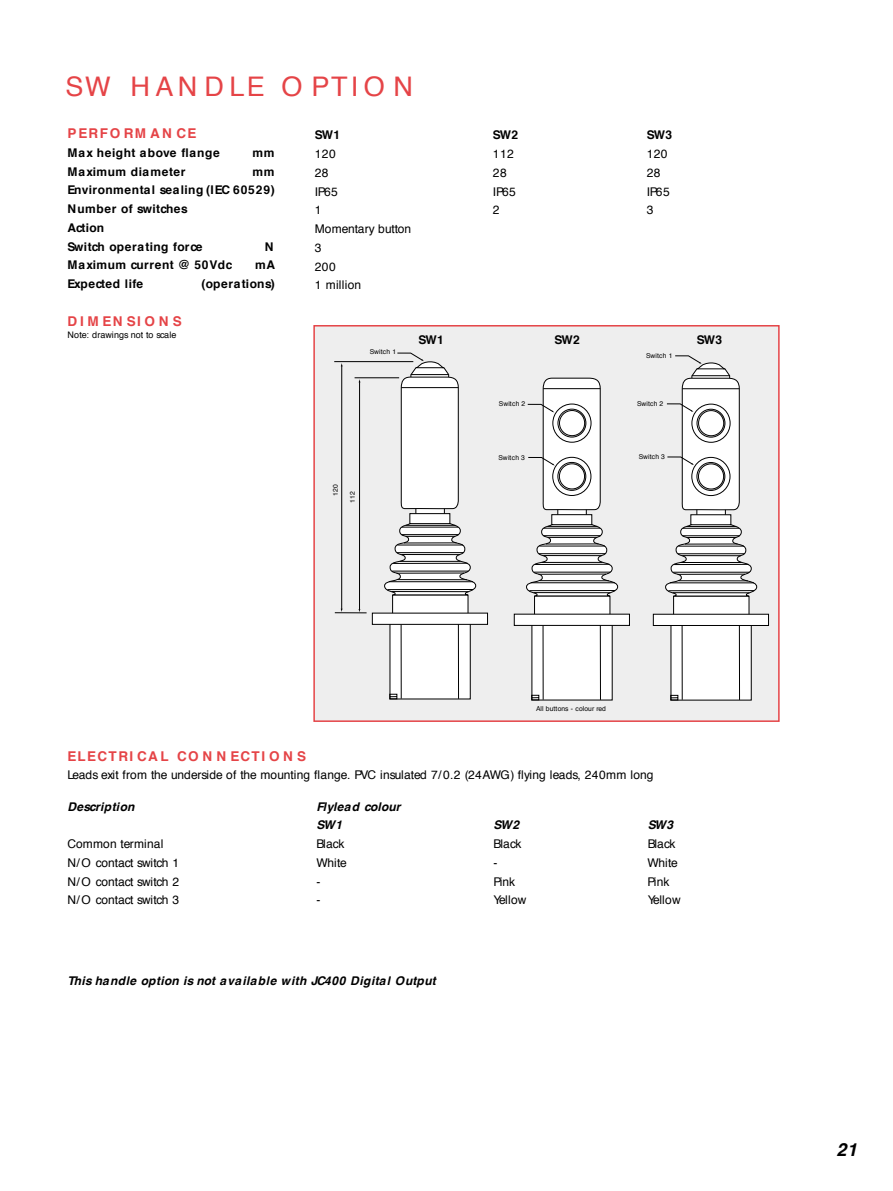
<style>
.page{position:relative;width:893px;height:1191px;background:#fff}
.page>*{position:absolute;margin:0;border:0;box-sizing:border-box;transform-origin:0 0}
.t1{font:27px "Helvetica";letter-spacing:.16em;color:#e54447}
.t2{font:italic 700 18px "Helvetica";color:#000}
.t3{font:700 13.5px "Helvetica";letter-spacing:.11em;color:#e54447}
.t4{font:700 13.5px "Helvetica";letter-spacing:.27em;color:#e54447}
.t5{font:12px/18.8px "Helvetica";letter-spacing:.01em;color:#000}
.t6{font:700 12px/18.8px "Helvetica";letter-spacing:.035em;color:#000}
.t7{font:italic 700 12px "Helvetica";letter-spacing:.035em;color:#000}
.t8{font:12px "Helvetica";letter-spacing:-.02em;color:#000}
.t9{font:italic 700 12px/18.8px "Helvetica";color:#000}
.t10{font:700 12px "Helvetica";letter-spacing:.055em;color:#000}
.t11{font:9px "Helvetica";letter-spacing:.015em;color:#000}
.t12{font:6.75px "Helvetica";letter-spacing:.02em;color:#000}
.t13{font:6.75px "Helvetica";color:#000}
</style>
<div class="page">
<div style="left:314px;top:326px;width:464px;height:395px;background:#eee"></div>
<div style="left:514px;top:614px;width:115px;height:12px;background:#fff;border:1px solid #000"></div>
<hr style="left:354px;top:378px;width:45px;height:1px;background:#000">
<hr style="left:359px;top:382px;width:1px;height:228px;background:#000">
<hr style="left:335px;top:612px;width:31px;height:1px;background:#000">
<div style="left:372px;top:613px;width:116px;height:12px;background:#fff;border:1px solid #000"></div>
<hr style="left:341px;top:366px;width:1px;height:243px;background:#000">
<hr style="left:334px;top:361px;width:79px;height:1px;background:#000">
<div style="left:653px;top:614px;width:115px;height:12px;background:#fff;border:1px solid #000"></div>
<svg style="left:526px;top:378px;width:92px;height:322px"></svg>
<svg style="left:665px;top:356px;width:92px;height:344px"></svg>
<svg style="left:384px;top:353px;width:92px;height:346px"></svg>
<div style="left:313px;top:325px;width:466px;height:397px;border:2px solid #e54447"></div>
<h1 class="t1" style="left:66px;top:76px;width:349px">SW HANDLE O PTIO N</h1>
<p class="t3" style="left:67px;top:128px;width:130px">PERFO RM AN CE</p>
<p class="t6" style="left:67px;top:144px;width:154px">Max height above flange</p>
<p class="t6" style="left:252px;top:144px;width:24px">mm</p>
<p class="t10" style="left:67px;top:166px;width:120px">Maximum diameter</p>
<p class="t6" style="left:67px;top:163px;width:209px;text-indent:185px">mm<br>Environmental sealing (IEC 60529)<br>Number of switches<br>Action<br>Switch operating force</p>
<p class="t6" style="left:265px;top:238px;width:10px">N</p>
<p class="t6" style="left:67px;top:257px;width:167px">Maximum current @ 50Vdc</p>
<p class="t6" style="left:255px;top:257px;width:22px">mA</p>
<p class="t6" style="left:67px;top:276px;width:77px">Expected life</p>
<p class="t6" style="left:201px;top:276px;width:75px">(operations)</p>
<p class="t4" style="left:67px;top:315px;width:116px">DIMENSIONS</p>
<p class="t11" style="left:67px;top:331px;width:111px">Note: drawings not to scale</p>
<p class="t6" style="left:315px;top:127px;width:27px">SW1</p>
<p class="t6" style="left:493px;top:127px;width:27px">SW2</p>
<p class="t6" style="left:646px;top:127px;width:27px">SW3</p>
<p class="t5" style="left:315px;top:146px;width:22px">120</p>
<p class="t5" style="left:493px;top:146px;width:22px">112</p>
<p class="t5" style="left:646px;top:146px;width:22px">120</p>
<p class="t5" style="left:315px;top:164px;width:15px">28</p>
<p class="t5" style="left:493px;top:164px;width:15px">28</p>
<p class="t5" style="left:646px;top:164px;width:15px">28</p>
<p class="t5" style="left:315px;top:183px;width:24px">IP65</p>
<p class="t5" style="left:493px;top:183px;width:24px">IP65</p>
<p class="t5" style="left:646px;top:183px;width:24px">IP65</p>
<p class="t5" style="left:315px;top:202px;width:8px">1</p>
<p class="t5" style="left:493px;top:202px;width:8px">2</p>
<p class="t5" style="left:646px;top:202px;width:8px">3</p>
<p class="t5" style="left:315px;top:221px;width:98px">Momentary button<br>3<br>200<br>1 million</p>
<p class="t12" style="left:370px;top:349px;width:28px">Switch 1</p>
<p class="t12" style="left:332px;top:496px;width:13px;rotate:-90deg">120</p>
<p class="t12" style="left:349px;top:503px;width:13px;rotate:-90deg">112</p>
<p class="t6" style="left:418px;top:331px;width:27px">SW1</p>
<p class="t6" style="left:554px;top:331px;width:27px">SW2</p>
<p class="t6" style="left:697px;top:331px;width:27px">SW3</p>
<p class="t12" style="left:499px;top:401px;width:28px">Switch 2</p>
<p class="t12" style="left:498px;top:454px;width:28px">Switch 3</p>
<p class="t12" style="left:646px;top:353px;width:28px">Switch 1</p>
<p class="t12" style="left:637px;top:400px;width:28px">Switch 2</p>
<p class="t12" style="left:638px;top:454px;width:28px">Switch 3</p>
<p class="t13" style="left:536px;top:706px;width:71px">All buttons - colour red</p>
<p class="t3" style="left:67px;top:750px;width:240px">ELECTRI CAL CO N N ECTI O N S</p>
<p class="t5" style="left:67px;top:767px;width:587px">Leads exit from the underside of the mounting flange. PVC insulated 7/ 0.2 (24AWG) flying leads, 240mm long</p>
<p class="t7" style="left:67px;top:801px;width:69px">Description</p>
<p class="t9" style="left:316px;top:798px;width:85px">Flylead colour<br>SW1</p>
<p class="t7" style="left:493px;top:820px;width:27px">SW2</p>
<p class="t7" style="left:647px;top:820px;width:27px">SW3</p>
<p class="t5" style="left:67px;top:836px;width:98px">Common terminal</p>
<p class="t5" style="left:316px;top:836px;width:29px">Black</p>
<p class="t5" style="left:493px;top:836px;width:29px">Black</p>
<p class="t5" style="left:647px;top:836px;width:29px">Black</p>
<p class="t8" style="left:67px;top:858px;width:113px">N/ O contact switch 1</p>
<p class="t5" style="left:316px;top:854px;width:32px">White</p>
<p class="t5" style="left:493px;top:854px;width:5px">-</p>
<p class="t5" style="left:647px;top:854px;width:32px">White</p>
<p class="t8" style="left:67px;top:876px;width:113px">N/ O contact switch 2</p>
<p class="t5" style="left:316px;top:873px;width:5px">-</p>
<p class="t5" style="left:493px;top:873px;width:23px">Pink</p>
<p class="t5" style="left:647px;top:873px;width:23px">Pink</p>
<p class="t8" style="left:67px;top:895px;width:113px">N/ O contact switch 3</p>
<p class="t5" style="left:316px;top:892px;width:5px">-</p>
<p class="t5" style="left:493px;top:892px;width:34px">Yellow</p>
<p class="t5" style="left:647px;top:892px;width:34px">Yellow</p>
<p class="t7" style="left:67px;top:975px;width:370px">This handle option is not available with JC400 Digital Output</p>
<h2 class="t2" style="left:836px;top:1142px;width:22px">21</h2>
</div>
